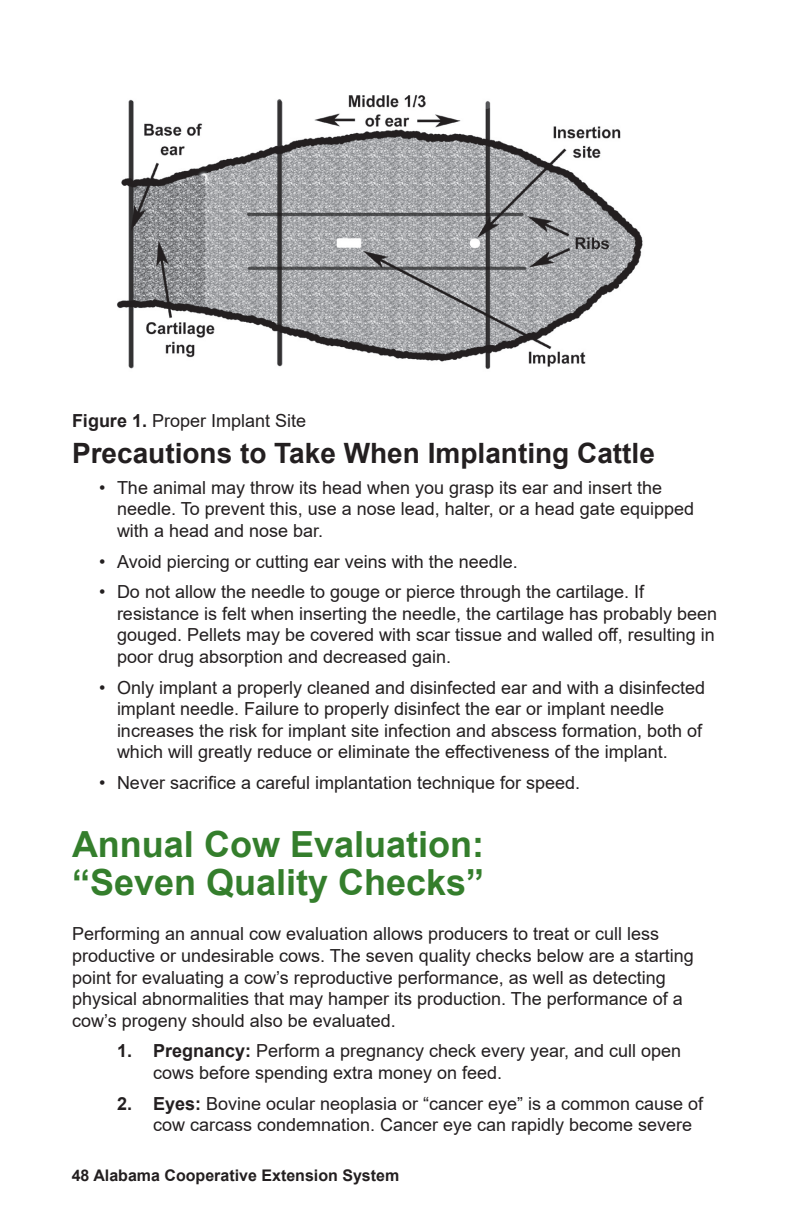
<style>
.page{position:relative;width:792px;height:1224px;background:#fff}
.page>*{position:absolute;margin:0;border:0;box-sizing:border-box;transform-origin:0 0}
.t1{font:700 36px/38px "Arial";color:#347e2c}
.t2{font:700 28px "Arial";color:#231f20}
.t3{font:18px/21.6px "Arial";color:#231f20}
.t4{font:700 16px "Arial";color:#231f20}
.s1{font-weight:700}
</style>
<div class="page">
<img style="left:117px;top:95px;width:526px;height:274px">
<p class="t3" style="left:72px;top:410px;width:236px"><span class="s1">Figure 1.</span> Proper Implant Site</p>
<h2 class="t2" style="left:72px;top:434px;width:584px">Precautions to Take When Implanting Cattle</h2>
<p class="t3" style="left:117px;top:477px;width:579px;text-indent:-18px">• The animal may throw its head when you grasp its ear and insert the needle. To prevent this, use a nose lead, halter, or a head gate equipped with a head and nose bar.</p>
<p class="t3" style="left:99px;top:550px;width:420px">• Avoid piercing or cutting ear veins with the needle.</p>
<p class="t3" style="left:117px;top:581px;width:602px;text-indent:-18px">• Do not allow the needle to gouge or pierce through the cartilage. If resistance is felt when inserting the needle, the cartilage has probably been gouged. Pellets may be covered with scar tissue and walled off, resulting in poor drug absorption and decreased gain.</p>
<p class="t3" style="left:117px;top:676px;width:590px;text-indent:-18px">• Only implant a properly cleaned and disinfected ear and with a disinfected implant needle. Failure to properly disinfect the ear or implant needle increases the risk for implant site infection and abscess formation, both of which will greatly reduce or eliminate the effectiveness of the implant.</p>
<p class="t3" style="left:99px;top:772px;width:483px">• Never sacrifice a careful implantation technique for speed.</p>
<h1 class="t1" style="left:72px;top:826px;width:414px">Annual Cow Evaluation: “Seven Quality Checks”</h1>
<p class="t3" style="left:72px;top:923px;width:623px">Performing an annual cow evaluation allows producers to treat or cull less productive or undesirable cows. The seven quality checks below are a starting point for evaluating a cow’s reproductive performance, as well as detecting physical abnormalities that may hamper its production. The performance of a cow’s progeny should also be evaluated.</p>
<p class="t3" style="left:153px;top:1040px;width:530px;text-indent:-36px"><span class="s1">1. Pregnancy:</span> Perform a pregnancy check every year, and cull open cows before spending extra money on feed.</p>
<p class="t3" style="left:153px;top:1092px;width:552px;text-indent:-36px"><span class="s1">2. Eyes:</span> Bovine ocular neoplasia or “cancer eye” is a common cause of cow carcass condemnation. Cancer eye can rapidly become severe</p>
<p class="t4" style="left:72px;top:1165px;width:329px">48 Alabama Cooperative Extension System</p>
</div>
